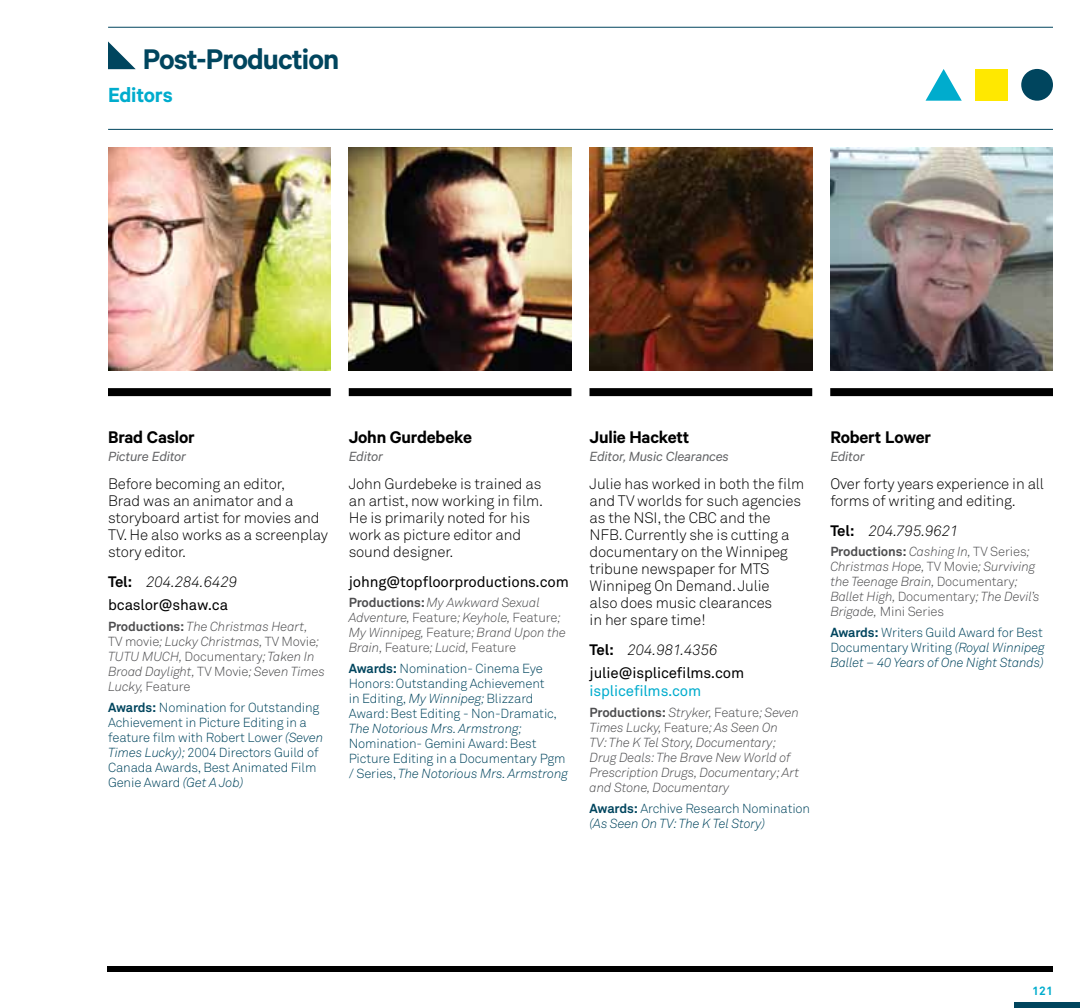
<style>
.page{position:relative;width:1080px;height:1008px;background:#fff}
.page>*{position:absolute;margin:0;border:0;box-sizing:border-box;transform-origin:0 0}
.t1{font:600 32px "Calibre";letter-spacing:-.03em;color:#00455e}
.t2{font:600 23px "Calibre";letter-spacing:-.01em;color:#00accd}
.t3{font:600 19px "Calibre";letter-spacing:-.01em;color:#000}
.t4{font:15px/17px "Akkurat Light Pro";letter-spacing:-.01em;color:#000}
.t5{font:15px "Akkurat Pro";letter-spacing:-.01em;color:#000}
.t6{font:italic 15px "Akkurat Light Pro";letter-spacing:-.01em;color:#000}
.t7{font:italic 15px "Calibre";letter-spacing:-.01em;color:#636466}
.t8{font:15px "Akkurat Pro";letter-spacing:-.01em;color:#00accd}
.t9{font:italic 13px/15px "Akkurat Light Pro";letter-spacing:-.01em;color:#4d4d4f}
.t10{font:13px/15px "Akkurat Light Pro";letter-spacing:-.01em;color:#00455e}
.t11{font:italic 13px/15px "Akkurat Light Pro";letter-spacing:-.01em;color:#00455e}
.t12{font:700 13px "Akkurat Pro";letter-spacing:-.01em;color:#4d4d4f}
.t13{font:700 12px "Akkurat Pro";color:#00accd}
.s1{font-family:"Akkurat Pro";font-weight:700;font-style:normal}
.s2{font-style:normal}
.s3{font-family:"Akkurat Pro";font-weight:700}
.s4{font-style:italic}
.s5{font-family:"Akkurat Light Pro";font-weight:400;font-style:italic}
.s6{font-family:"Akkurat Light Pro";font-weight:400}
</style>
<div class="page">
<div style="left:1015px;top:1002px;width:65px;height:6px;background:#00455e"></div>
<img style="left:108px;top:147px;width:223px;height:223px">
<img style="left:590px;top:147px;width:222px;height:223px">
<img style="left:830px;top:147px;width:223px;height:223px">
<img style="left:349px;top:147px;width:223px;height:223px">
<div style="left:108px;top:388px;width:223px;height:8px;background:#000"></div>
<div style="left:590px;top:388px;width:222px;height:8px;background:#000"></div>
<div style="left:830px;top:388px;width:223px;height:8px;background:#000"></div>
<div style="left:349px;top:388px;width:223px;height:8px;background:#000"></div>
<div style="left:108px;top:966px;width:945px;height:6px;background:#000"></div>
<svg style="left:108px;top:41px;width:28px;height:28px"></svg>
<hr style="left:108px;top:129px;width:945px;height:1px;background:#00455e">
<hr style="left:108px;top:27px;width:945px;height:1px;background:#00455e">
<div style="left:1021px;top:69px;width:32px;height:32px;background:#00455e;border-radius:50%"></div>
<div style="left:976px;top:69px;width:32px;height:32px;background:#ffe800"></div>
<svg style="left:926px;top:69px;width:36px;height:32px"></svg>
<h1 class="t1" style="left:143px;top:40px;width:198px">Post-Production</h1>
<h2 class="t2" style="left:108px;top:81px;width:66px">Editors</h2>
<h3 class="t3" style="left:108px;top:425px;width:88px">Brad Caslor</h3>
<p class="t7" style="left:108px;top:447px;width:79px">Picture Editor</p>
<p class="t4" style="left:108px;top:476px;width:222px">Before becoming an editor,<br>Brad was an animator and a storyboard artist for movies and<br>TV. He also works as a screenplay story editor.</p>
<p class="t6" style="left:108px;top:573px;width:131px"><span class="s1">Tel:</span> 204.284.6429</p>
<p class="t5" style="left:108px;top:596px;width:122px">bcaslor@shaw.ca</p>
<p class="t9" style="left:108px;top:619px;width:218px"><span class="s1">Productions:</span> The Christmas Heart,<br><span class="s2">TV movie</span>; Lucky Christmas, <span class="s2">TV Movie</span>;<br>TUTU MUCH, <span class="s2">Documentary</span>; Taken In<br>Broad Daylight, <span class="s2">TV Movie</span>; Seven Times<br>Lucky, <span class="s2">Feature</span></p>
<p class="t10" style="left:108px;top:700px;width:217px"><span class="s3">Awards:</span> Nomination for Outstanding Achievement in Picture Editing in a feature film with Robert Lower <span class="s4">(Seven Times Lucky);</span> 2004 Directors Guild of Canada Awards, Best Animated Film Genie Award <span class="s4">(Get A Job)</span></p>
<h3 class="t3" style="left:349px;top:425px;width:125px">John Gurdebeke</h3>
<p class="t7" style="left:349px;top:447px;width:36px">Editor</p>
<p class="t4" style="left:349px;top:476px;width:196px">John Gurdebeke is trained as an artist, now working in film.<br>He is primarily noted for his work as picture editor and sound designer.</p>
<p class="t5" style="left:349px;top:573px;width:222px">johng@topfloorproductions.com</p>
<p class="t9" style="left:349px;top:596px;width:219px"><span class="s1">Productions:</span> My Awkward Sexual Adventure, <span class="s2">Feature</span>; Keyhole, <span class="s2">Feature</span>; My Winnipeg, <span class="s2">Feature</span>; Brand Upon the Brain, <span class="s2">Feature</span>; Lucid, <span class="s2">Feature</span></p>
<p class="t10" style="left:349px;top:661px;width:210px"><span class="s3">Awards:</span> Nomination- Cinema Eye Honors: Outstanding Achievement in Editing, <span class="s4">My Winnipeg;</span> Blizzard Award: Best Editing - Non-Dramatic,</p>
<p class="t11" style="left:349px;top:721px;width:175px">The Notorious Mrs. Armstrong;</p>
<p class="t10" style="left:349px;top:736px;width:221px">Nomination- Gemini Award: Best<br>Picture Editing in a Documentary Pgm / Series, <span class="s4">The Notorious Mrs. Armstrong</span></p>
<h3 class="t3" style="left:590px;top:425px;width:101px">Julie Hackett</h3>
<p class="t7" style="left:590px;top:447px;width:141px">Editor, Music Clearances</p>
<p class="t4" style="left:590px;top:476px;width:216px">Julie has worked in both the film and TV worlds for such agencies as the NSI, the CBC and the<br>NFB. Currently she is cutting a documentary on the Winnipeg tribune newspaper for MTS<br>Winnipeg On Demand. Julie<br>also does music clearances<br>in her spare time!</p>
<p class="t6" style="left:590px;top:641px;width:130px"><span class="s1">Tel:</span> 204.981.4356</p>
<p class="t5" style="left:590px;top:664px;width:156px">julie@isplicefilms.com</p>
<p class="t8" style="left:590px;top:682px;width:113px">isplicefilms.com</p>
<p class="t9" style="left:590px;top:705px;width:211px"><span class="s1">Productions:</span> Stryker, <span class="s2">Feature</span>; Seven Times Lucky, <span class="s2">Feature</span>; As Seen On TV: The K Tel Story, Documentary; Drug Deals: The Brave New World of Prescription Drugs, Documentary; Art and Stone, Documentary</p>
<p class="t10" style="left:590px;top:801px;width:222px"><span class="s3">Awards:</span> Archive Research Nomination <span class="s4">(As Seen On TV: The K Tel Story)</span></p>
<h3 class="t3" style="left:830px;top:425px;width:102px">Robert Lower</h3>
<p class="t7" style="left:830px;top:447px;width:36px">Editor</p>
<p class="t4" style="left:830px;top:476px;width:215px">Over forty years experience in all forms of writing and editing.</p>
<p class="t6" style="left:830px;top:522px;width:130px"><span class="s1">Tel:</span> 204.795.9621</p>
<p class="t12" style="left:830px;top:544px;width:201px">Productions: <span class="s5">Cashing In,</span> <span class="s6">TV Series</span><span class="s5">;</span></p>
<p class="t9" style="left:830px;top:560px;width:211px">Christmas Hope, <span class="s2">TV Movie</span>; Surviving the Teenage Brain, <span class="s2">Documentary</span>;<br>Ballet High, <span class="s2">Documentary</span>; The Devil’s<br>Brigade, <span class="s2">Mini Series</span></p>
<p class="t11" style="left:830px;top:625px;width:216px"><span class="s1">Awards:</span> <span class="s2">Writers Guild Award for Best<br>Documentary Writing</span> (Royal Winnipeg<br>Ballet – 40 Years of One Night Stands)</p>
<p class="t13" style="left:1032px;top:983px;width:22px">121</p>
</div>
